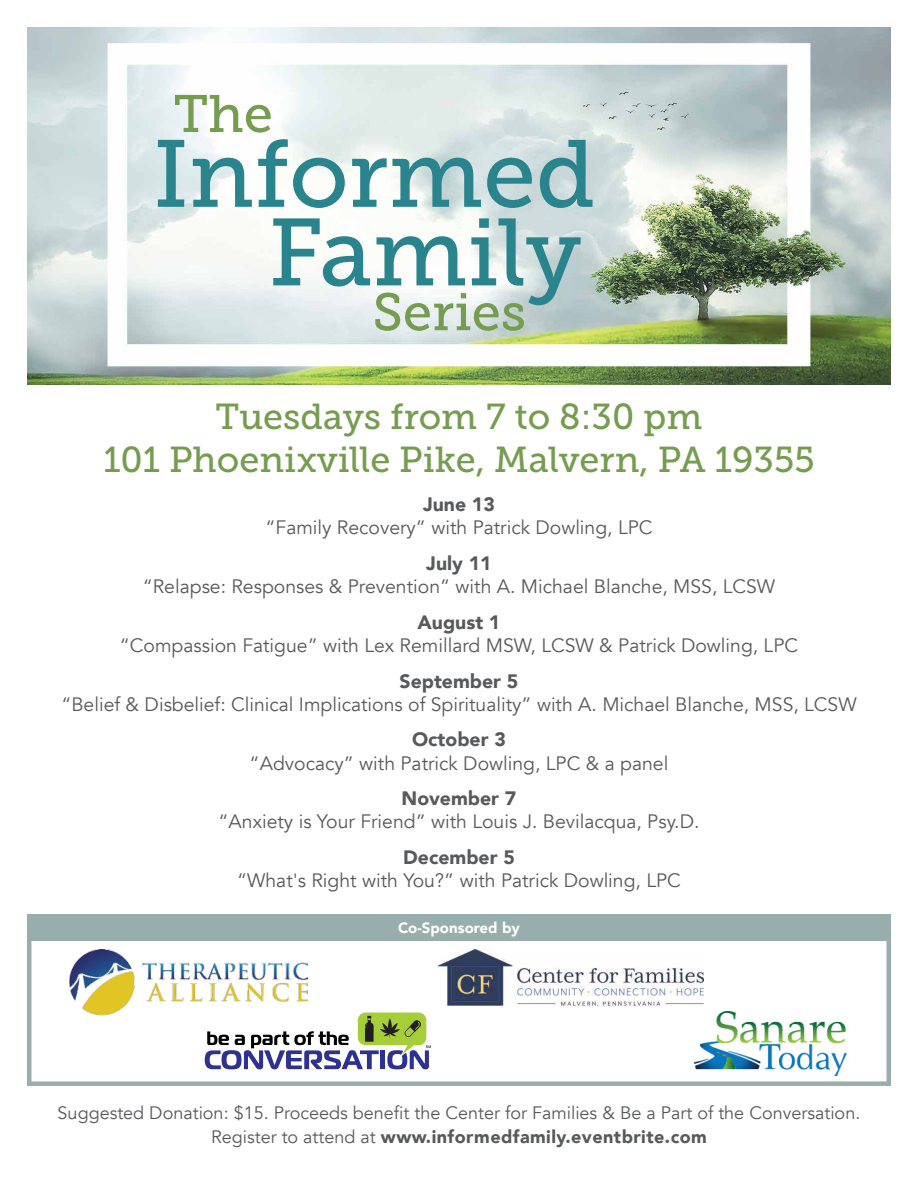
<style>
.page{position:relative;width:918px;height:1188px;background:#fff}
.page>*{position:absolute;margin:0;border:0;box-sizing:border-box;transform-origin:0 0}
.t1{font:94.8px/78.6px "Museo Slab 500";color:#2a848d;text-align:right}
.t2{font:52.5px "Museo Slab 500";color:#769c50}
.t3{font:36px/43.2px "Museo Slab 500";color:#769c50;text-align:center}
.t4{font:19.35px/23.2px "Avenir";color:#58595b;text-align:center}
.t5{font:18px/24px "Avenir";color:#58595b;text-align:center}
.t6{font:900 15px "Avenir";color:#fff}
.s1{font-weight:900}
</style>
<div class="page">
<img style="left:27px;top:27px;width:864px;height:357px">
<svg style="left:27px;top:941px;width:864px;height:145px"></svg>
<div style="left:27px;top:915px;width:864px;height:26px;background:#98aeac"></div>
<p class="t2" style="left:173px;top:85px;width:101px">The</p>
<p class="t1" style="left:153px;top:135px;width:444px">Informed<br>Family</p>
<p class="t2" style="left:373px;top:283px;width:155px">Series</p>
<p class="t3" style="left:103px;top:395px;width:713px">Tuesdays from 7 to 8:30 pm<br>101 Phoenixville Pike, Malvern, PA 19355</p>
<p class="t4" style="left:265px;top:493px;width:389px"><span class="s1">June 13<br></span>“Family Recovery” with Patrick Dowling, LPC</p>
<p class="t4" style="left:143px;top:552px;width:634px"><span class="s1">July 11<br></span>“Relapse: Responses &amp; Prevention” with A. Michael Blanche, MSS, LCSW</p>
<p class="t4" style="left:120px;top:611px;width:680px"><span class="s1">August 1<br></span>“Compassion Fatigue” with Lex Remillard MSW, LCSW &amp; Patrick Dowling, LPC</p>
<p class="t4" style="left:61px;top:670px;width:797px"><span class="s1">September 5<br></span>“Belief &amp; Disbelief: Clinical Implications of Spirituality” with A. Michael Blanche, MSS, LCSW</p>
<p class="t4" style="left:250px;top:728px;width:420px"><span class="s1">October 3<br></span>“Advocacy” with Patrick Dowling, LPC &amp; a panel</p>
<p class="t4" style="left:219px;top:787px;width:482px"><span class="s1">November 7<br></span>“Anxiety is Your Friend” with Louis J. Bevilacqua, Psy.D.</p>
<p class="t4" style="left:237px;top:846px;width:445px"><span class="s1">December 5<br></span>“What's Right with You?” with Patrick Dowling, LPC</p>
<p class="t6" style="left:398px;top:915px;width:123px">Co-Sponsored by</p>
<p class="t5" style="left:58px;top:1101px;width:804px">Suggested Donation: $15. Proceeds benefit the Center for Families &amp; Be a Part of the Conversation.<br>Register to attend at <span class="s1">www.informedfamily.eventbrite.com</span></p>
</div>
